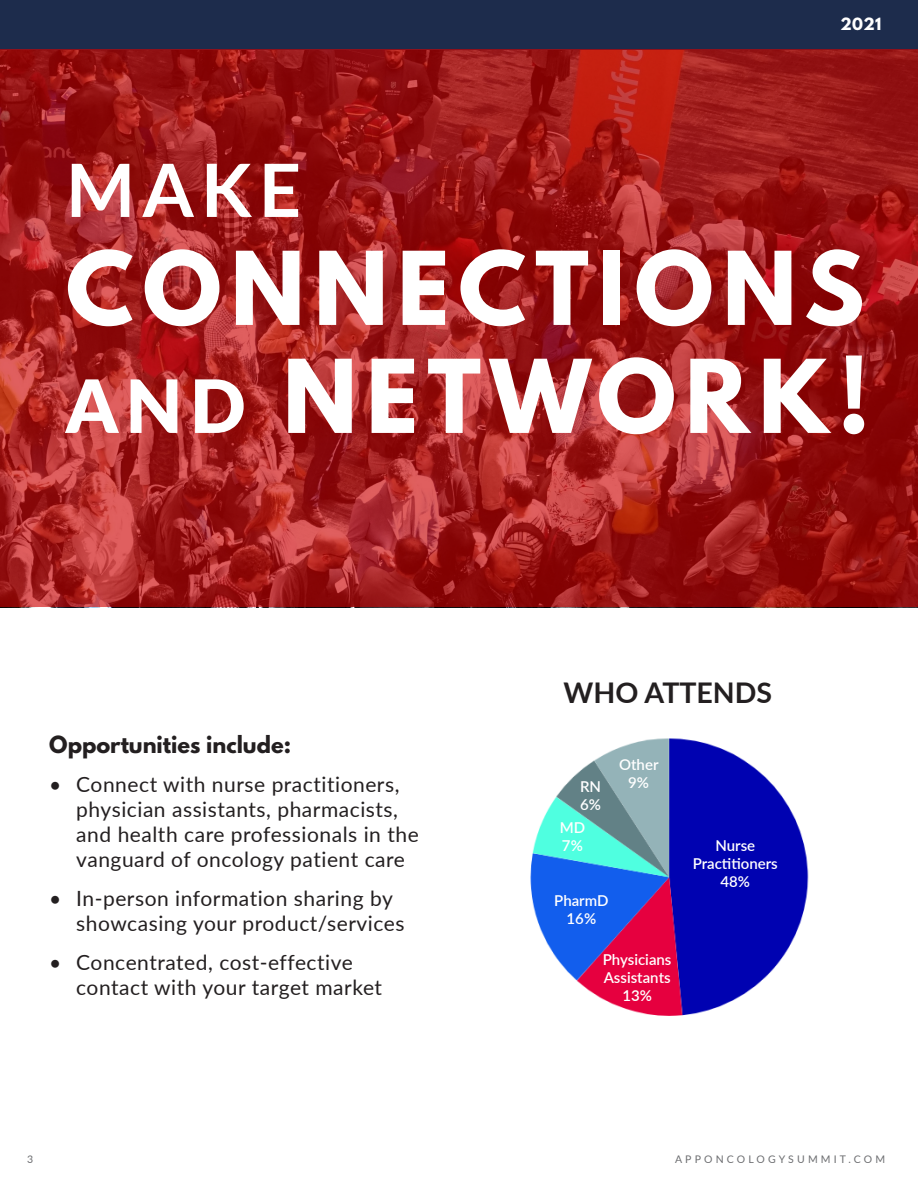
<style>
.page{position:relative;width:918px;height:1188px;background:#fff}
.page>*{position:absolute;margin:0;border:0;box-sizing:border-box;transform-origin:0 0}
.t1{font:700 90px "League Spartan";letter-spacing:.1em;color:#fff}
.t2{font:700 73.5px "Lato";color:#fff}
.t3{font:700 28.5px "Lato";color:#231f20}
.t4{font:21px/25.2px "Lato";letter-spacing:.025em;color:#231f20}
.t5{font:700 21px "League Spartan";color:#231f20}
.t6{font:600 15px/18px "Lato";color:#fff;text-align:center}
.t7{font:700 15px "League Spartan";color:#fff}
.t8{font:10.5px "Lato";letter-spacing:.3em;color:#6c6d70}
.s1{font-family:"Lato";font-weight:900;font-size:73.5px}
</style>
<div class="page">
<div style="left:0;top:0;width:918px;height:50px;background:#1d2c4c"></div>
<img style="left:530px;top:738px;width:279px;height:278px">
<svg style="left:0;top:50px;width:918px;height:558px;background:#a01d1d"></svg>
<p class="t7" style="left:841px;top:12px;width:42px">2021</p>
<p class="t2" style="left:66px;top:136px;width:237px">MAKE</p>
<p class="t1" style="left:66px;top:218px;width:800px">CONNECTIONS</p>
<p class="t1" style="left:66px;top:326px;width:805px"><span class="s1">AND</span> NETWORK!</p>
<p class="t5" style="left:49px;top:729px;width:243px">Opportunities include:</p>
<p class="t4" style="left:76px;top:771px;width:344px;text-indent:-27px">• Connect with nurse practitioners, physician assistants, pharmacists, and health care professionals in the vanguard of oncology patient care</p>
<p class="t4" style="left:76px;top:885px;width:330px;text-indent:-27px">• In-person information sharing by showcasing your product/services</p>
<p class="t4" style="left:76px;top:949px;width:307px;text-indent:-27px">• Concentrated, cost-effective contact with your target market</p>
<p class="t8" style="left:27px;top:1152px;width:8px">3</p>
<p class="t3" style="left:564px;top:672px;width:210px">WHO ATTENDS</p>
<p class="t6" style="left:619px;top:755px;width:41px">Other</p>
<p class="t6" style="left:580px;top:777px;width:23px">RN</p>
<p class="t6" style="left:628px;top:773px;width:22px">9%</p>
<p class="t6" style="left:580px;top:795px;width:22px">6%</p>
<p class="t6" style="left:560px;top:818px;width:27px;text-align:left">MD<br>7%</p>
<p class="t6" style="left:554px;top:891px;width:56px">PharmD<br>16%</p>
<p class="t6" style="left:603px;top:950px;width:70px">Physicians</p>
<p class="t6" style="left:604px;top:968px;width:68px">Assistants<br>13%</p>
<p class="t6" style="left:693px;top:836px;width:87px">Nurse<br>Practitioners<br>48%</p>
<p class="t8" style="left:675px;top:1152px;width:212px">APPONCOLOGYSUMMIT.COM</p>
</div>
